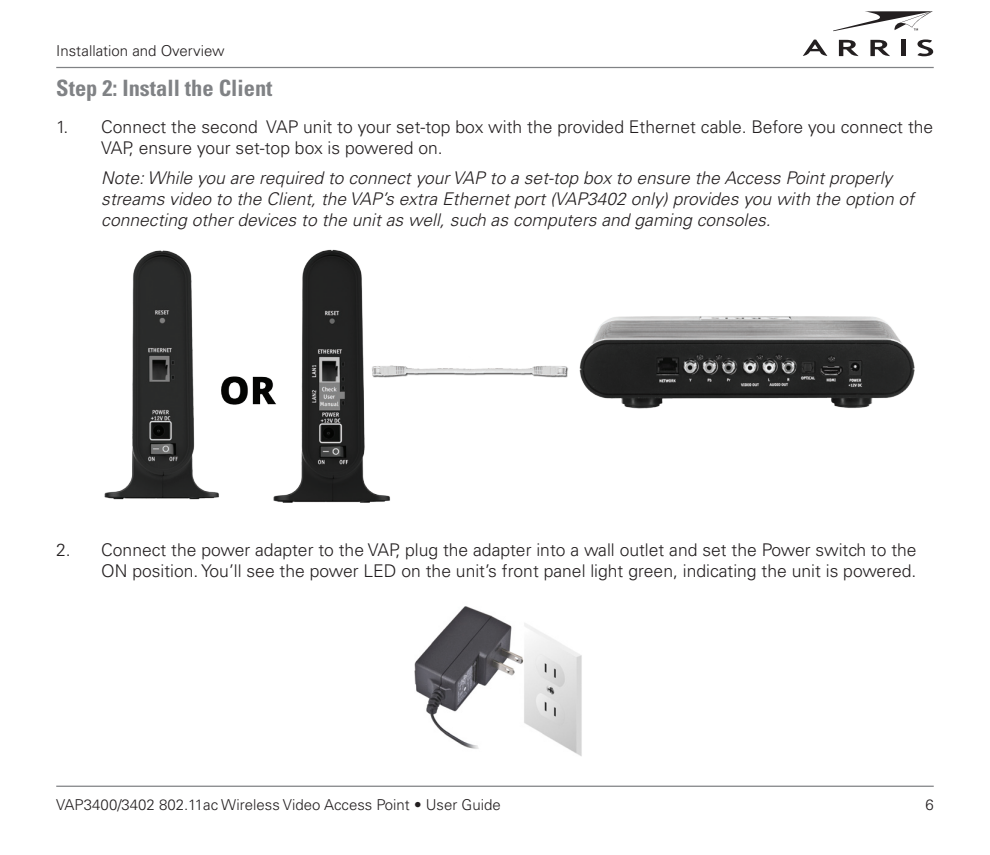
<style>
.page{position:relative;width:990px;height:855px;background:#fff}
.page>*{position:absolute;margin:0;border:0;box-sizing:border-box;transform-origin:0 0}
.Heading_2{font:700 condensed 22.5px "Univers";color:#808285}
.t1{font:300 17.5px/21px "Univers LT Std";color:#231f20}
.Body_Text{font:italic 300 17.5px/21px "Univers LT Std";color:#231f20}
.t2{font:300 15px "Univers LT Std";color:#231f20}
.s1{font-weight:900}
</style>
<div class="page">
<hr style="left:56px;top:67px;width:878px;height:1px;background:#808285">
<hr style="left:56px;top:786px;width:878px;height:1px;background:#808285">
<svg style="left:803px;top:40px;width:24px;height:16px"></svg>
<svg style="left:839px;top:40px;width:20px;height:16px"></svg>
<svg style="left:870px;top:40px;width:20px;height:16px"></svg>
<div style="left:901px;top:40px;width:5px;height:16px;background:#231f20"></div>
<svg style="left:917px;top:40px;width:16px;height:16px"></svg>
<svg style="left:833px;top:11px;width:99px;height:20px"></svg>
<img style="left:104px;top:249px;width:811px;height:253px">
<img style="left:414px;top:606px;width:168px;height:150px">
<p class="t2" style="left:56px;top:42px;width:170px">Installation and Overview</p>
<p class="Heading_2" style="left:56px;top:74px;width:218px">Step 2: Install the Client</p>
<p class="t1" style="left:101px;top:116px;width:834px;text-indent:-45px">1. Connect the second VAP unit to your set-top box with the provided Ethernet cable. Before you connect the<br>VAP, ensure your set-top box is powered on.</p>
<p class="Body_Text" style="left:101px;top:167px;width:814px">Note: While you are required to connect your VAP to a set-top box to ensure the Access Point properly streams video to the Client, the VAP’s extra Ethernet port (VAP3402 only) provides you with the option of connecting other devices to the unit as well, such as computers and gaming consoles.</p>
<p class="t1" style="left:56px;top:539px;width:862px;text-align:right">2. Connect the power adapter to the VAP, plug the adapter into a wall outlet and set the Power switch to the<br>ON position. You’ll see the power LED on the unit’s front panel light green, indicating the unit is powered.</p>
<p class="t2" style="left:56px;top:795px;width:446px">VAP3400/3402 802.11ac Wireless Video Access Point <span class="s1">•</span> User Guide</p>
<p class="t2" style="left:925px;top:795px;width:10px">6</p>
</div>
